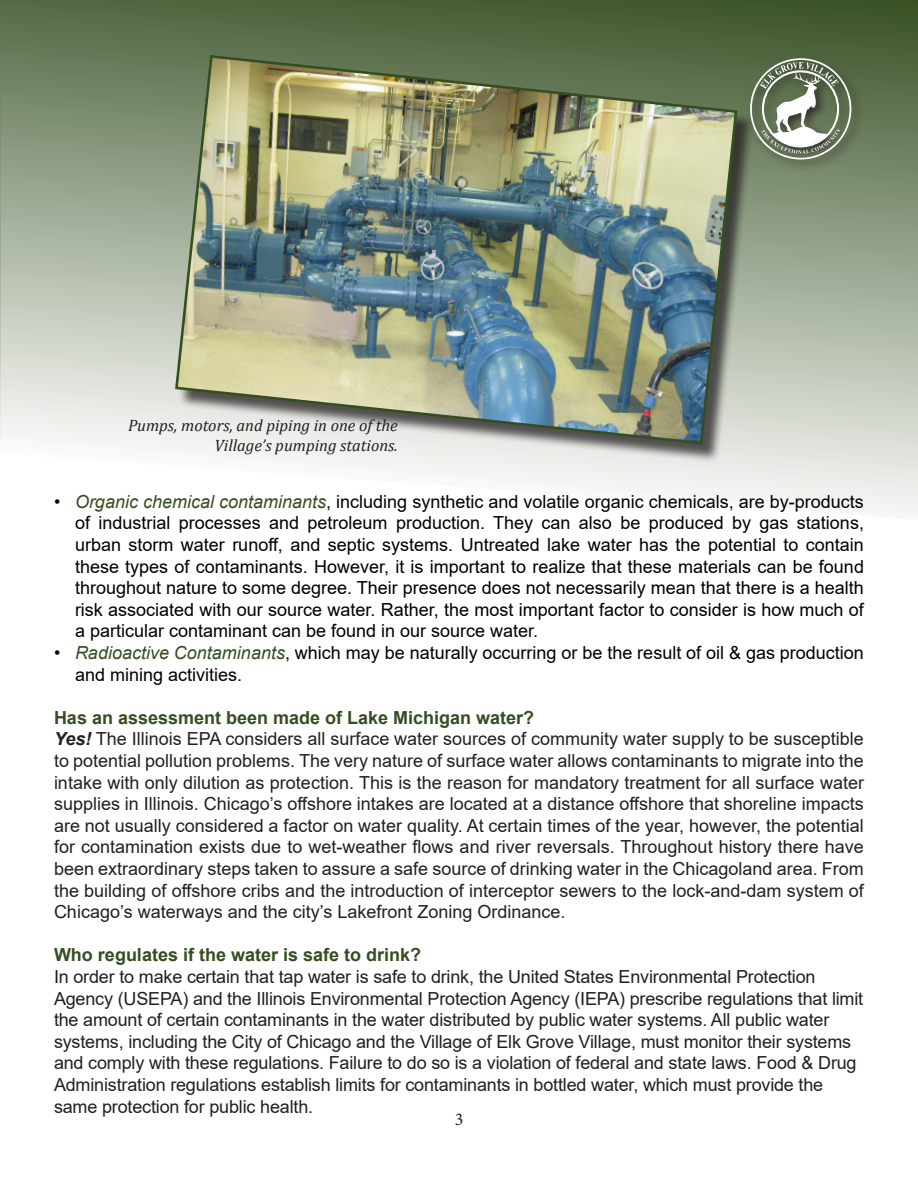
<style>
.page{position:relative;width:918px;height:1188px;background:#fff}
.page>*{position:absolute;margin:0;border:0;box-sizing:border-box;transform-origin:0 0}
.text_flush{font:18px/21.6px "Arial";color:#231f20;text-align:justify}
.text_indent{font:18px/21.6px "Arial";color:#000;text-align:justify}
.Heading_1{font:18px/21.6px "Arial";letter-spacing:-.01em;color:#231f20}
.Heading_1-2{font:700 18px "Arial";color:#354e21}
.t1{font:18px "Minion Pro";color:#231f20}
.t2{font:italic 16.5px/19.8px "Cambria";color:#231f20;text-align:right}
.s1{font-style:italic;color:#354e21}
.s2{font-weight:700;font-style:italic}
</style>
<div class="page">
<svg style="left:0;top:0;width:918px;height:515px"></svg>
<div style="left:747px;top:55px;width:117px;height:117px;background:#231f20;opacity:.75"></div>
<svg style="left:756px;top:58px;width:95px;height:102px"></svg>
<div style="left:178px;top:58px;width:578px;height:405px;background:#231f20;opacity:.75"></div>
<img style="left:174px;top:54px;width:565px;height:392px">
<p class="t2" style="left:128px;top:415px;width:271px">Pumps, motors, and piping in one of the<br>Village’s pumping stations.</p>
<p class="text_indent" style="left:75px;top:491px;width:791px;text-indent:-21px">• <span class="s1">Organic chemical contaminants</span>, including synthetic and volatile organic chemicals, are by-products of industrial processes and petroleum production. They can also be produced by gas stations, urban storm water runoff, and septic systems. Untreated lake water has the potential to contain these types of contaminants. However, it is important to realize that these materials can be found throughout nature to some degree. Their presence does not necessarily mean that there is a health risk associated with our source water. Rather, the most important factor to consider is how much of a particular contaminant can be found in our source water.</p>
<p class="text_indent" style="left:75px;top:642px;width:790px;text-indent:-21px">• <span class="s1">Radioactive Contaminants</span>, which may be naturally occurring or be the result of oil &amp; gas production and mining activities.</p>
<p class="Heading_1-2" style="left:54px;top:705px;width:482px">Has an assessment been made of Lake Michigan water?</p>
<p class="text_flush" style="left:54px;top:728px;width:812px"><span class="s2">Yes!</span> The Illinois EPA considers all surface water sources of community water supply to be susceptible to potential pollution problems. The very nature of surface water allows contaminants to migrate into the intake with only dilution as protection. This is the reason for mandatory treatment for all surface water supplies in Illinois. Chicago’s offshore intakes are located at a distance offshore that shoreline impacts are not usually considered a factor on water quality. At certain times of the year, however, the potential for contamination exists due to wet-weather flows and river reversals. Throughout history there have been extraordinary steps taken to assure a safe source of drinking water in the Chicagoland area. From the building of offshore cribs and the introduction of interceptor sewers to the lock-and-dam system of Chicago’s waterways and the city’s Lakefront Zoning Ordinance.</p>
<p class="Heading_1-2" style="left:54px;top:942px;width:369px">Who regulates if the water is safe to drink?</p>
<p class="Heading_1" style="left:54px;top:966px;width:811px">In order to make certain that tap water is safe to drink, the United States Environmental Protection Agency (USEPA) and the Illinois Environmental Protection Agency (IEPA) prescribe regulations that limit the amount of certain contaminants in the water distributed by public water systems. All public water systems, including the City of Chicago and the Village of Elk Grove Village, must monitor their systems and comply with these regulations. Failure to do so is a violation of federal and state laws. Food &amp; Drug Administration regulations establish limits for contaminants in bottled water, which must provide the same protection for public health.</p>
<p class="t1" style="left:455px;top:1108px;width:10px">3</p>
</div>
